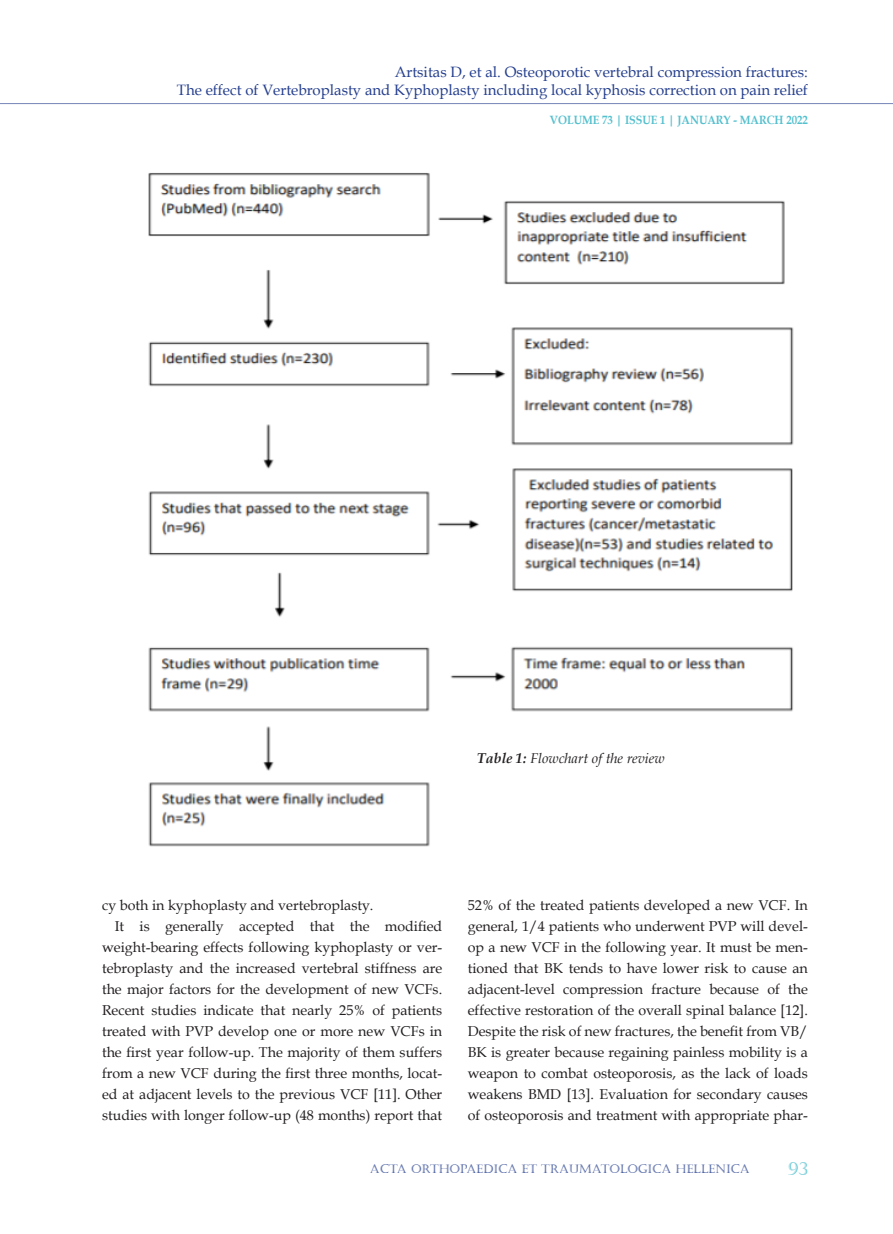
<style>
.page{position:relative;width:893px;height:1234px;background:#fff}
.page>*{position:absolute;margin:0;border:0;box-sizing:border-box;transform-origin:0 0}
.t1{font:18px "Castellar";color:#54c0ce}
.t2{font:15px/17.2px "Book Antiqua";color:#253f8e;text-align:right}
.paragraph{font:14.25px/21px "Book Antiqua";color:#231f20;text-align:justify}
.paragraph-2{font:italic 14.25px "Book Antiqua";color:#231f20}
.t3{font:12px "Castellar";color:#253f8e}
.t4{font:700 12px "Book Antiqua";color:#54c0ce;scale:.9 1}
.s1{font-weight:700}
</style>
<div class="page">
<hr style="left:0;top:103px;width:893px;height:3px;background:#231f20;opacity:.75">
<img style="left:148px;top:173px;width:646px;height:674px">
<p class="t2" style="left:177px;top:63px;width:632px">Artsitas D, et al. Osteoporotic vertebral compression fractures:<br>The effect of Vertebroplasty and Kyphoplasty including local kyphosis correction on pain relief</p>
<p class="t4" style="left:550px;top:111px;width:288px">VOLUME 73 | ISSUE 1 | JANUARY - MARCH 2022</p>
<p class="paragraph-2" style="left:477px;top:747px;width:189px"><span class="s1">Table 1:</span> Flowchart of the review</p>
<p class="paragraph" style="left:102px;top:893px;width:273px">cy both in kyphoplasty and vertebroplasty.</p>
<p class="paragraph" style="left:102px;top:914px;width:342px;text-indent:13px">It is generally accepted that the modified weight-bearing effects following kyphoplasty or ver&shy;tebroplasty and the increased vertebral stiffness are the major factors for the development of new VCFs.<br>Recent studies indicate that nearly 25% of patients treated with PVP develop one or more new VCFs in the first year follow-up. The majority of them suffers from a new VCF during the first three months, locat&shy;ed at adjacent levels to the previous VCF [11]. Other studies with longer follow-up (48 months) report that</p>
<p class="paragraph" style="left:468px;top:893px;width:342px">52% of the treated patients developed a new VCF. In general, 1/4 patients who underwent PVP will devel&shy;op a new VCF in the following year. It must be men&shy;tioned that BK tends to have lower risk to cause an adjacent-level compression fracture because of the effective restoration of the overall spinal balance [12].<br>Despite the risk of new fractures, the benefit from VB/ BK is greater because regaining painless mobility is a weapon to combat osteoporosis, as the lack of loads weakens BMD [13]. Evaluation for secondary causes of osteoporosis and treatment with appropriate phar-</p>
<p class="t3" style="left:370px;top:1161px;width:381px">ACTA ORTHOPAEDICA ET TRAUMATOLOGICA HELLENICA</p>
<p class="t1" style="left:788px;top:1157px;width:21px">93</p>
</div>
